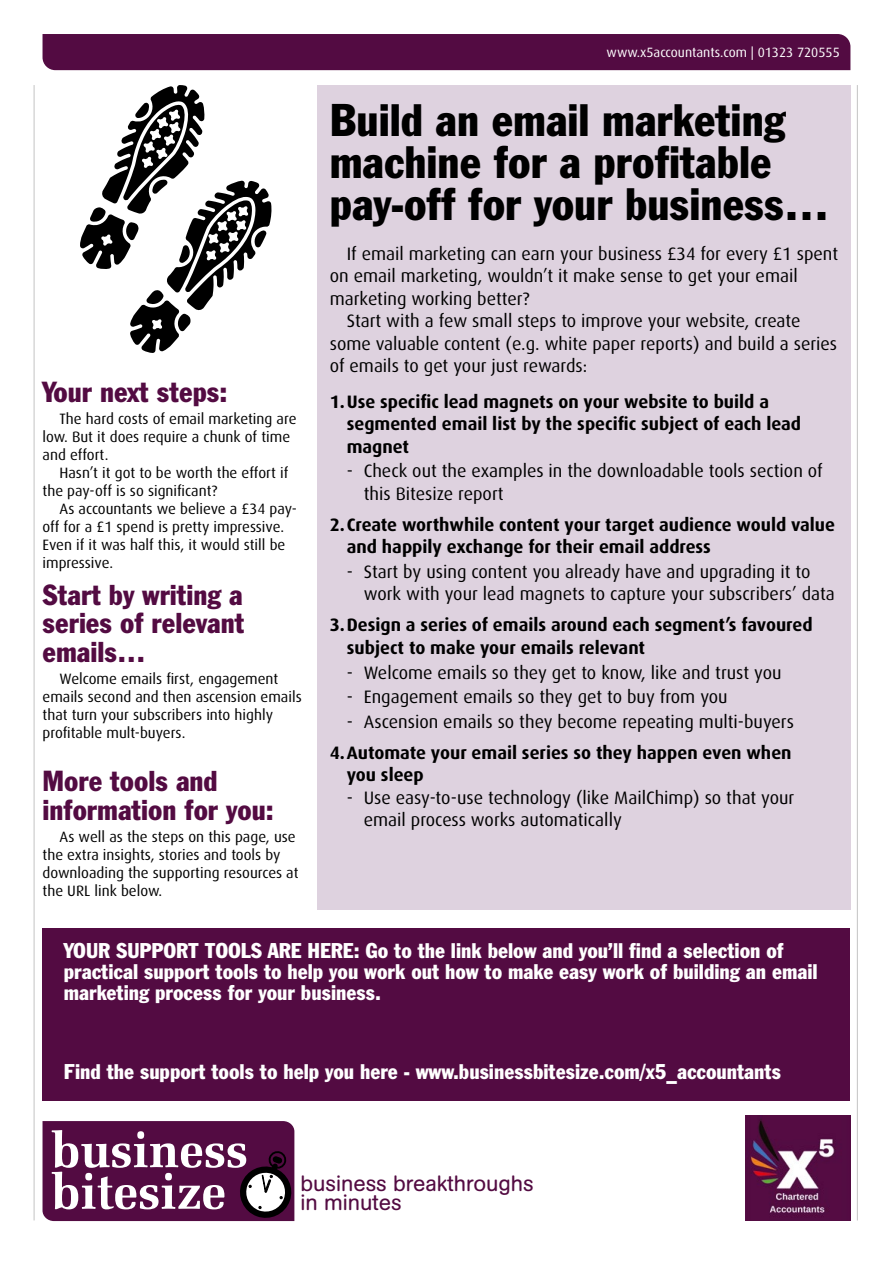
<style>
.page{position:relative;width:893px;height:1263px;background:#fff}
.page>*{position:absolute;margin:0;border:0;box-sizing:border-box;transform-origin:0 0}
.HEADING{font:condensed 45px/42px "Franklin Gothic BT";color:#000}
.SUBHEAD{font:condensed 28.5px/28.5px "Franklin Gothic BT";color:#530b42;text-align:justify}
.t1{font:21.9px/18.8px "AG Buch Rounded BQ";color:#530b42}
.SUBHEAD-2{font:condensed 21px/21px "Franklin Gothic BT";color:#fff}
.BULLIT{font:18px/22.5px "Dax";color:#000}
.BULLIT-2{font:700 18px/22.5px "Dax";color:#000}
.body{font:18px/22.5px "Dax";color:#000}
.body-2{font:15px/18px "Dax";color:#000}
.t2{font:13.5px "Dax";color:#fff}
</style>
<div class="page">
<div style="left:43px;top:34px;width:807px;height:36px;background:#530b42"></div>
<hr style="left:34px;top:85px;width:1px;height:1135px;background:#c6c6c6">
<hr style="left:857px;top:85px;width:1px;height:1135px;background:#c6c6c6">
<div style="left:43px;top:928px;width:807px;height:173px;background:#530b42"></div>
<svg style="left:43px;top:1121px;width:252px;height:100px"></svg>
<div style="left:262px;top:1175px;width:4px;height:17px;border:1px solid #000"></div>
<img style="left:746px;top:1116px;width:104px;height:104px">
<div style="left:317px;top:85px;width:534px;height:825px;background:#ded2df"></div>
<svg style="left:80px;top:85px;width:191px;height:268px"></svg>
<p class="SUBHEAD" style="left:43px;top:376px;width:186px">Your next steps:</p>
<p class="body-2" style="left:43px;top:410px;width:256px;text-indent:17px">The hard costs of email marketing are low. But it does require a chunk of time and effort.</p>
<p class="body-2" style="left:43px;top:464px;width:247px;text-indent:17px">Hasn’t it got to be worth the effort if the pay-off is so significant?</p>
<p class="body-2" style="left:43px;top:500px;width:256px;text-indent:17px">As accountants we believe a £34 pay&shy;off for a £1 spend is pretty impressive.<br>Even if it was half this, it would still be impressive.</p>
<p class="SUBHEAD" style="left:43px;top:579px;width:203px">Start by writing a series of relevant emails…</p>
<p class="body-2" style="left:43px;top:670px;width:261px;text-indent:17px">Welcome emails first, engagement emails second and then ascension emails that turn your subscribers into highly profitable mult-buyers.</p>
<p class="SUBHEAD" style="left:43px;top:766px;width:233px">More tools and information for you:</p>
<p class="body-2" style="left:43px;top:828px;width:257px;text-indent:17px">As well as the steps on this page, use the extra insights, stories and tools by downloading the supporting resources at the URL link below.</p>
<p class="t2" style="left:607px;top:45px;width:235px">www.x5accountants.com | 01323 720555</p>
<p class="HEADING" style="left:330px;top:98px;width:501px">Build an email marketing machine for a profitable pay-off for your business…</p>
<p class="body" style="left:330px;top:243px;width:510px;text-indent:17px">If email marketing can earn your business £34 for every £1 spent on email marketing, wouldn’t it make sense to get your email marketing working better?</p>
<p class="body" style="left:330px;top:310px;width:509px;text-indent:17px">Start with a few small steps to improve your website, create some valuable content (e.g. white paper reports) and build a series of emails to get your just rewards:</p>
<p class="BULLIT-2" style="left:347px;top:390px;width:456px;text-indent:-17px">1.Use specific lead magnets on your website to build a segmented email list by the specific subject of each lead magnet</p>
<p class="BULLIT" style="left:364px;top:460px;width:460px;text-indent:-17px">- Check out the examples in the downloadable tools section of this Bitesize report</p>
<p class="BULLIT-2" style="left:347px;top:513px;width:490px;text-indent:-17px">2.Create worthwhile content your target audience would value and happily exchange for their email address</p>
<p class="BULLIT" style="left:364px;top:561px;width:473px;text-indent:-17px">- Start by using content you already have and upgrading it to work with your lead magnets to capture your subscribers’ data</p>
<p class="BULLIT-2" style="left:347px;top:614px;width:467px;text-indent:-17px">3.Design a series of emails around each segment’s favoured subject to make your emails relevant</p>
<p class="BULLIT" style="left:347px;top:661px;width:436px">- Welcome emails so they get to know, like and trust you</p>
<p class="BULLIT" style="left:347px;top:686px;width:382px">- Engagement emails so they get to buy from you</p>
<p class="BULLIT" style="left:347px;top:710px;width:449px">- Ascension emails so they become repeating multi-buyers</p>
<p class="BULLIT-2" style="left:347px;top:741px;width:446px;text-indent:-17px">4.Automate your email series so they happen even when you sleep</p>
<p class="BULLIT" style="left:364px;top:786px;width:432px;text-indent:-17px">- Use easy-to-use technology (like MailChimp) so that your email process works automatically</p>
<p class="SUBHEAD-2" style="left:64px;top:939px;width:755px">YOUR SUPPORT TOOLS ARE HERE: Go to the link below and you’ll find a selection of practical support tools to help you work out how to make easy work of building an email marketing process for your business.</p>
<p class="SUBHEAD-2" style="left:64px;top:1061px;width:719px">Find the support tools to help you here - www.businessbitesize.com/x5_accountants</p>
<h3 class="t1" style="left:300px;top:1174px;width:235px">business breakthroughs in minutes</h3>
</div>
